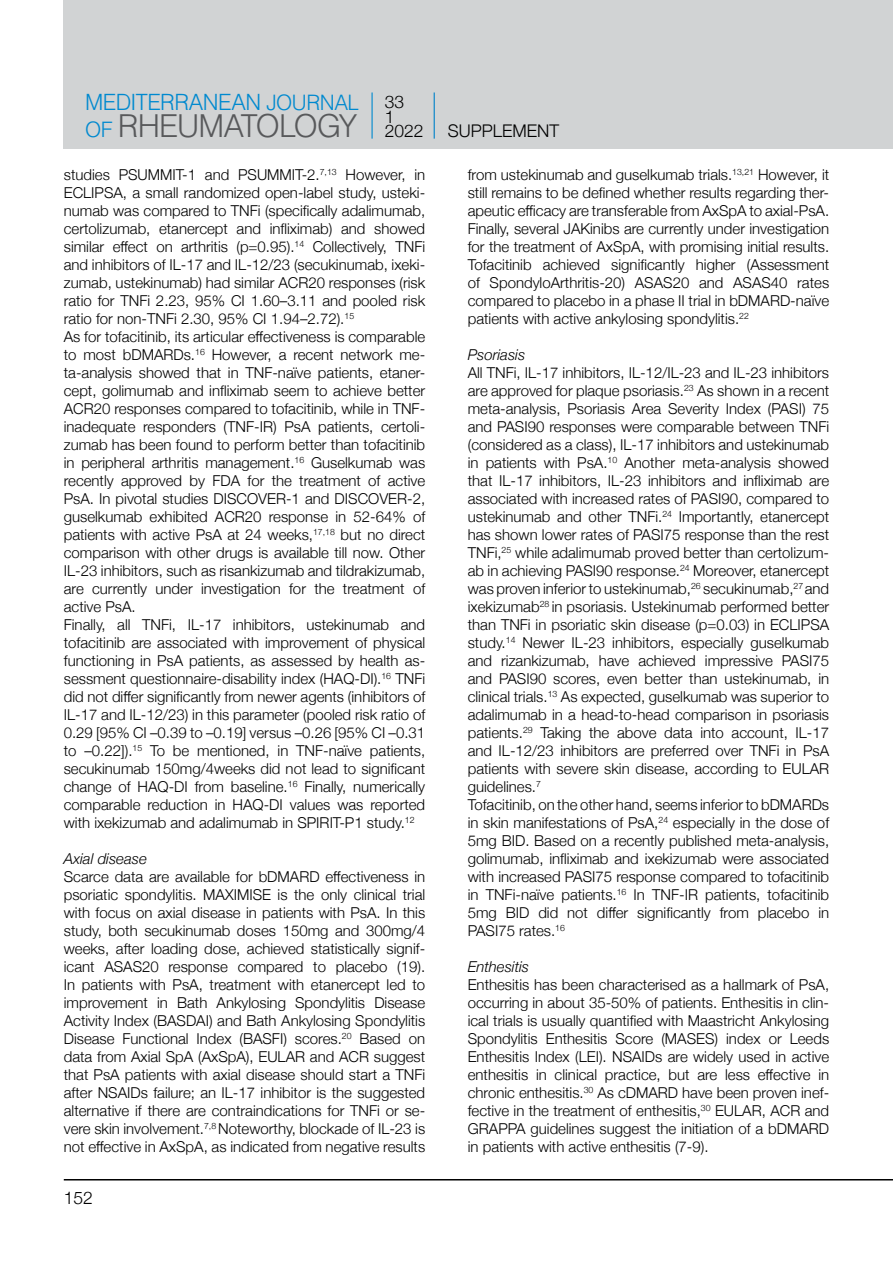
<style>
.page{position:relative;width:893px;height:1263px;background:#fff}
.page>*{position:absolute;margin:0;border:0;box-sizing:border-box;transform-origin:0 0}
.t1{font:31.2px "UB Helvetica Light";letter-spacing:-.025em;color:#58595b}
.t2{font:22.2px "UB Helvetica Light";letter-spacing:-.02em;color:#0089cf}
.t3{font:300 17.4px/15px "Helvetica Neue";color:#000}
.t4{font:300 15px/18px "Helvetica Neue";color:#000;text-align:justify}
.t5{font:italic 300 15px "Helvetica Neue";color:#000}
.s1{font-size:21px}
.s2{font-size:21px;color:#0089cf}
</style>
<div class="page">
<hr style="left:64px;top:1179px;width:829px;height:1px;background:#000">
<div style="left:64px;top:0;width:829px;height:149px;background:#d1d3d4"></div>
<hr style="left:371px;top:92px;width:2px;height:47px;background:#0089cf">
<hr style="left:434px;top:92px;width:1px;height:47px;background:#0081c9">
<h2 class="t2" style="left:85px;top:89px;width:275px">MEDITERRANEAN <span class="s1">JOURNAL</span></h2>
<h1 class="t1" style="left:85px;top:107px;width:273px"><span class="s2">OF</span> RHEUMATOLOGY</h1>
<p class="t3" style="left:385px;top:93px;width:40px">33<br>1<br>2022</p>
<p class="t4" style="left:64px;top:165px;width:363px;text-align:left">studies PSUMMIT-1 and PSUMMIT-2.<sup>7,13</sup> However, in ECLIPSA, a small randomized open-label study, usteki&shy;numab was compared to TNFi (specifically adalimumab, certolizumab, etanercept and infliximab) and showed similar effect on arthritis (p=0.95).<sup>14</sup> Collectively, TNFi and inhibitors of IL-17 and IL-12/23 (secukinumab, ixeki&shy;zumab, ustekinumab) had similar ACR20 responses (risk ratio for TNFi 2.23, 95% CI 1.60–3.11 and pooled risk ratio for non-TNFi 2.30, 95% CI 1.94–2.72).<sup>15<br></sup>As for tofacitinib, its articular effectiveness is comparable to most bDMARDs.<sup>16</sup> However, a recent network me&shy;ta-analysis showed that in TNF-naïve patients, etaner&shy;cept, golimumab and infliximab seem to achieve better ACR20 responses compared to tofacitinib, while in TNF&shy;inadequate responders (TNF-IR) PsA patients, certoli&shy;zumab has been found to perform better than tofacitinib in peripheral arthritis management.<sup>16</sup> Guselkumab was recently approved by FDA for the treatment of active PsA. In pivotal studies DISCOVER-1 and DISCOVER-2, guselkumab exhibited ACR20 response in 52-64% of patients with active PsA at 24 weeks,<sup>17,18</sup> but no direct comparison with other drugs is available till now. Other IL-23 inhibitors, such as risankizumab and tildrakizumab, are currently under investigation for the treatment of active PsA.<br>Finally, all TNFi, IL-17 inhibitors, ustekinumab and tofacitinib are associated with improvement of physical functioning in PsA patients, as assessed by health as&shy;sessment questionnaire-disability index (HAQ-DI).<sup>16</sup> TNFi did not differ significantly from newer agents (inhibitors of IL-17 and IL-12/23) in this parameter (pooled risk ratio of 0.29 [95% CI –0.39 to –0.19] versus –0.26 [95% CI –0.31 to –0.22]).<sup>15</sup> To be mentioned, in TNF-naïve patients, secukinumab 150mg/4weeks did not lead to significant change of HAQ-DI from baseline.<sup>16</sup> Finally, numerically comparable reduction in HAQ-DI values was reported with ixekizumab and adalimumab in SPIRIT-P1 study.<sup>12</sup></p>
<p class="t5" style="left:64px;top:847px;width:85px">Axial disease</p>
<p class="t4" style="left:64px;top:867px;width:363px">Scarce data are available for bDMARD effectiveness in psoriatic spondylitis. MAXIMISE is the only clinical trial with focus on axial disease in patients with PsA. In this study, both secukinumab doses 150mg and 300mg/4 weeks, after loading dose, achieved statistically signif&shy;icant ASAS20 response compared to placebo (19).<br>In patients with PsA, treatment with etanercept led to improvement in Bath Ankylosing Spondylitis Disease Activity Index (BASDAI) and Bath Ankylosing Spondylitis Disease Functional Index (BASFI) scores.<sup>20</sup> Based on data from Axial SpA (AxSpA), EULAR and ACR suggest that PsA patients with axial disease should start a TNFi after NSAIDs failure; an IL-17 inhibitor is the suggested alternative if there are contraindications for TNFi or se&shy;vere skin involvement.<sup>7,8</sup> Noteworthy, blockade of IL-23 is not effective in AxSpA, as indicated from negative results</p>
<p class="t3" style="left:64px;top:1189px;width:31px">152</p>
<p class="t3" style="left:448px;top:122px;width:113px">SUPPLEMENT</p>
<p class="t4" style="left:468px;top:165px;width:363px">from ustekinumab and guselkumab trials.<sup>13,21</sup> However, it still remains to be defined whether results regarding ther&shy;apeutic efficacy are transferable from AxSpA to axial-PsA.<br>Finally, several JAKinibs are currently under investigation for the treatment of AxSpA, with promising initial results.<br>Tofacitinib achieved significantly higher (Assessment of SpondyloArthritis-20) ASAS20 and ASAS40 rates compared to placebo in a phase II trial in bDMARD-naïve patients with active ankylosing spondylitis.<sup>22</sup></p>
<p class="t5" style="left:468px;top:343px;width:59px">Psoriasis</p>
<p class="t4" style="left:468px;top:363px;width:363px;text-align:left">All TNFi, IL-17 inhibitors, IL-12/IL-23 and IL-23 inhibitors are approved for plaque psoriasis.<sup>23</sup> As shown in a recent meta-analysis, Psoriasis Area Severity Index (PASI) 75 and PASI90 responses were comparable between TNFi (considered as a class), IL-17 inhibitors and ustekinumab in patients with PsA.<sup>10</sup> Another meta-analysis showed that IL-17 inhibitors, IL-23 inhibitors and infliximab are associated with increased rates of PASI90, compared to ustekinumab and other TNFi.<sup>24</sup> Importantly, etanercept has shown lower rates of PASI75 response than the rest TNFi,<sup>25</sup> while adalimumab proved better than certolizum&shy;ab in achieving PASI90 response.<sup>24</sup> Moreover, etanercept was proven inferior to ustekinumab,<sup>26</sup> secukinumab,<sup>27</sup> and ixekizumab<sup>28</sup> in psoriasis. Ustekinumab performed better than TNFi in psoriatic skin disease (p=0.03) in ECLIPSA study.<sup>14</sup> Newer IL-23 inhibitors, especially guselkumab and rizankizumab, have achieved impressive PASI75 and PASI90 scores, even better than ustekinumab, in clinical trials.<sup>13</sup> As expected, guselkumab was superior to adalimumab in a head-to-head comparison in psoriasis patients.<sup>29</sup> Taking the above data into account, IL-17 and IL-12/23 inhibitors are preferred over TNFi in PsA patients with severe skin disease, according to EULAR guidelines.<sup>7<br></sup>Tofacitinib, on the other hand, seems inferior to bDMARDs in skin manifestations of PsA,<sup>24</sup> especially in the dose of 5mg BID. Based on a recently published meta-analysis, golimumab, infliximab and ixekizumab were associated with increased PASI75 response compared to tofacitinib in TNFi-naïve patients.<sup>16</sup> In TNF-IR patients, tofacitinib 5mg BID did not differ significantly from placebo in PASI75 rates.<sup>16</sup></p>
<p class="t5" style="left:468px;top:955px;width:63px">Enthesitis</p>
<p class="t4" style="left:468px;top:975px;width:363px">Enthesitis has been characterised as a hallmark of PsA, occurring in about 35-50% of patients. Enthesitis in clin&shy;ical trials is usually quantified with Maastricht Ankylosing Spondylitis Enthesitis Score (MASES) index or Leeds Enthesitis Index (LEI). NSAIDs are widely used in active enthesitis in clinical practice, but are less effective in chronic enthesitis.<sup>30</sup> As cDMARD have been proven inef&shy;fective in the treatment of enthesitis,<sup>30</sup> EULAR, ACR and GRAPPA guidelines suggest the initiation of a bDMARD in patients with active enthesitis (7-9).</p>
</div>
